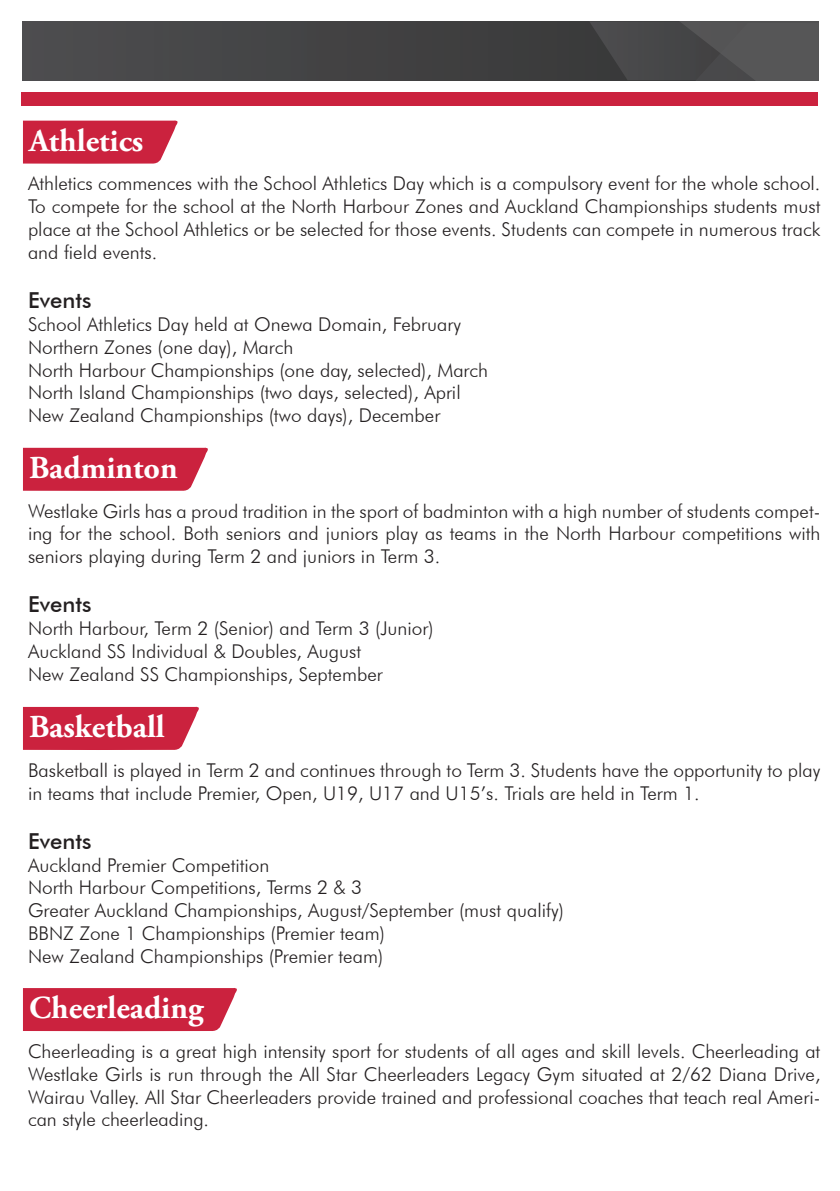
<style>
.page{position:relative;width:840px;height:1191px;background:#fff}
.page>*{position:absolute;margin:0;border:0;box-sizing:border-box;transform-origin:0 0}
.t1{font:700 32px "Adobe Garamond Pro";color:#fff}
.t2{font:500 22px "Futura BT";color:#231f20}
.t3{font:300 19px/22.8px "Futura BT";color:#231f20}
</style>
<div class="page">
<div style="left:22px;top:21px;width:795px;height:59px;background:#444546"></div>
<svg style="left:513px;top:21px;width:304px;height:59px"></svg>
<div style="left:22px;top:93px;width:795px;height:13px;background:#cb223e"></div>
<svg style="left:23px;top:120px;width:155px;height:44px;background:#cf344d"></svg>
<svg style="left:23px;top:447px;width:185px;height:44px;background:#ce314b"></svg>
<svg style="left:23px;top:706px;width:176px;height:44px;background:#ce324c"></svg>
<div style="left:23px;top:988px;width:214px;height:43px;background:#cb223e"></div>
<h1 class="t1" style="left:29px;top:122px;width:116px">Athletics</h1>
<p class="t3" style="left:28px;top:172px;width:793px;text-align:justify">Athletics commences with the School Athletics Day which is a compulsory event for the whole school.<br>To compete for the school at the North Harbour Zones and Auckland Championships students must place at the School Athletics or be selected for those events. Students can compete in numerous track and field events.</p>
<p class="t2" style="left:28px;top:287px;width:65px">Events</p>
<p class="t3" style="left:28px;top:312px;width:461px">School Athletics Day held at Onewa Domain, February Northern Zones (one day), March<br>North Harbour Championships (one day, selected), March North Island Championships (two days, selected), April New Zealand Championships (two days), December</p>
<h1 class="t1" style="left:29px;top:449px;width:150px">Badminton</h1>
<p class="t3" style="left:28px;top:499px;width:793px;text-align:justify">Westlake Girls has a proud tradition in the sport of badminton with a high number of students compet&shy;ing for the school. Both seniors and juniors play as teams in the North Harbour competitions with seniors playing during Term 2 and juniors in Term 3.</p>
<p class="t2" style="left:28px;top:591px;width:65px">Events</p>
<p class="t3" style="left:28px;top:617px;width:407px">North Harbour, Term 2 (Senior) and Term 3 (Junior)<br>Auckland SS Individual &amp; Doubles, August<br>New Zealand SS Championships, September</p>
<h1 class="t1" style="left:29px;top:708px;width:137px">Basketball</h1>
<p class="t3" style="left:28px;top:758px;width:793px">Basketball is played in Term 2 and continues through to Term 3. Students have the opportunity to play in teams that include Premier, Open, U19, U17 and U15’s. Trials are held in Term 1.</p>
<p class="t2" style="left:28px;top:827px;width:65px">Events</p>
<p class="t3" style="left:28px;top:853px;width:537px">Auckland Premier Competition<br>North Harbour Competitions, Terms 2 &amp; 3<br>Greater Auckland Championships, August/September (must qualify)<br>BBNZ Zone 1 Championships (Premier team)<br>New Zealand Championships (Premier team)</p>
<h1 class="t1" style="left:29px;top:989px;width:176px">Cheerleading</h1>
<p class="t3" style="left:28px;top:1039px;width:793px;text-align:justify">Cheerleading is a great high intensity sport for students of all ages and skill levels. Cheerleading at Westlake Girls is run through the All Star Cheerleaders Legacy Gym situated at 2/62 Diana Drive, Wairau Valley. All Star Cheerleaders provide trained and professional coaches that teach real Ameri&shy;can style cheerleading.</p>
</div>
